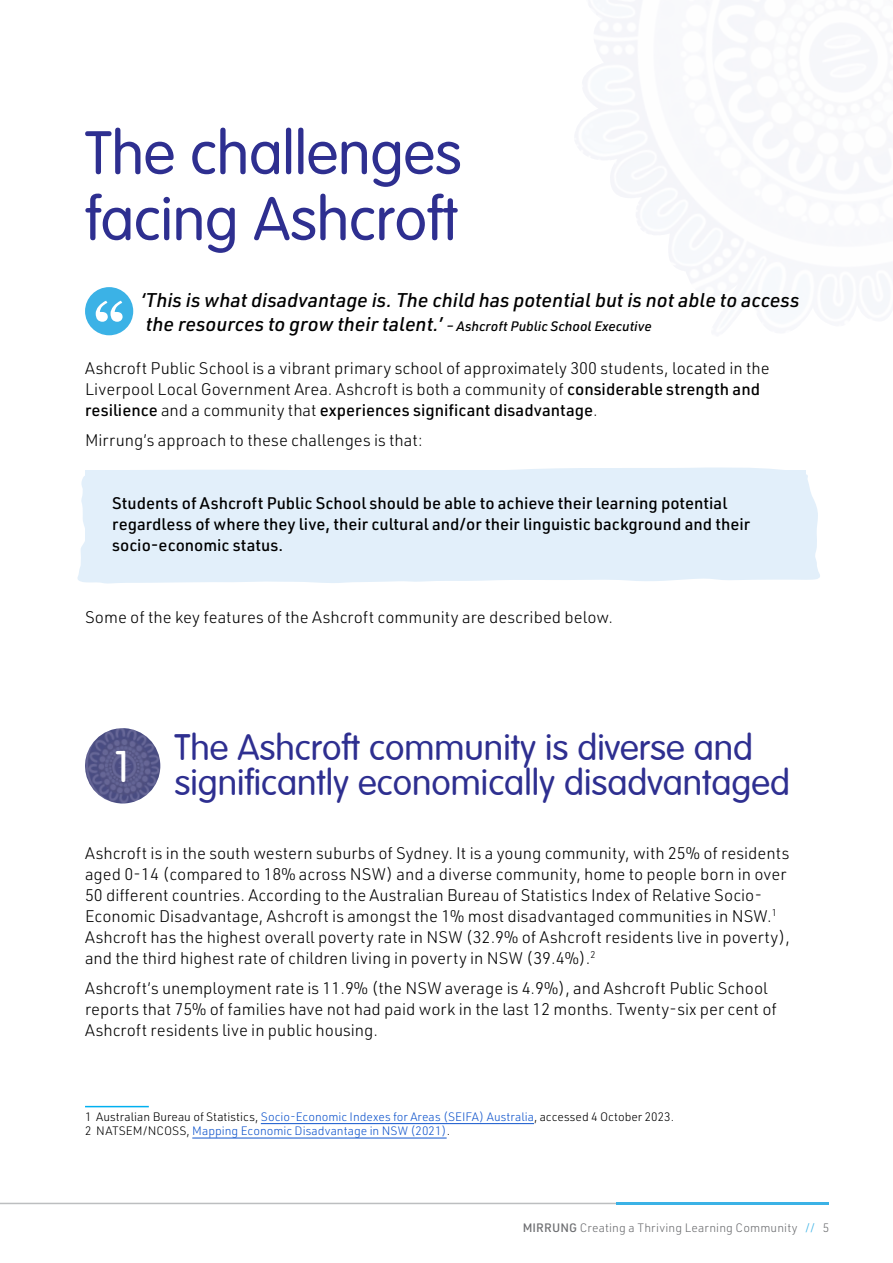
<style>
.page{position:relative;width:893px;height:1263px;background:#fff}
.page>*{position:absolute;margin:0;border:0;box-sizing:border-box;transform-origin:0 0}
.t1{font:300 60px/66px "VAG Rounded";color:#2e2f90}
.t2{font:300 43.2px "VAG Rounded";color:#fff}
.t3{font:300 36px/34.5px "VAG Rounded";color:#2e2f90}
.t4{font:italic 500 19.5px/24px "URWDIN";color:#000}
.t5{font:300 16.5px/21px "URWDIN";color:#000}
.t6{font:500 16.5px/21px "URWDIN";color:#000}
.t7{font:300 12px/14.4px "URWDIN";color:#15c}
.t8{font:300 12px "URWDIN";letter-spacing:.01em;color:#6d6e71}
.s1{font-size:13.5px}
.s2{font-weight:500}
.s3{color:#000}
.s4{color:#3bb2e6}
</style>
<div class="page">
<svg style="left:77px;top:467px;width:743px;height:117px"></svg>
<div style="left:85px;top:287px;width:48px;height:48px;background:#3bb2e6;border-radius:50%"></div>
<svg style="left:96px;top:301px;width:27px;height:21px"></svg>
<div style="left:85px;top:470px;width:721px;height:107px;background:#e2effa"></div>
<hr style="left:85px;top:1106px;width:64px;height:1px;background:#00b0f0">
<hr style="left:261px;top:1123px;width:273px;height:1px;background:#15c">
<hr style="left:192px;top:1138px;width:255px;height:1px;background:#15c">
<img style="left:85px;top:728px;width:75px;height:75px">
<hr style="left:0;top:1203px;width:787px;height:1px;background:#bcbec0">
<hr style="left:617px;top:1202px;width:212px;height:3px;background:#3bb2e6">
<h1 class="t1" style="left:85px;top:120px;width:378px">The challenges facing Ashcroft</h1>
<p class="t4" style="left:141px;top:287px;width:660px">‘This is what disadvantage is. The child has potential but is not able to access the resources to grow their talent.’ <span class="s1">– Ashcroft Public School Executive</span></p>
<p class="t5" style="left:85px;top:357px;width:686px">Ashcroft Public School is a vibrant primary school of approximately 300 students, located in the<br>Liverpool Local Government Area. Ashcroft is both a community of <span class="s2">considerable strength and resilience</span> and a community that <span class="s2">experiences significant disadvantage</span>.</p>
<p class="t5" style="left:85px;top:429px;width:339px">Mirrung’s approach to these challenges is that:</p>
<p class="t6" style="left:112px;top:491px;width:639px">Students of Ashcroft Public School should be able to achieve their learning potential regardless of where they live, their cultural and/or their linguistic background and their socio-economic status.</p>
<p class="t5" style="left:85px;top:606px;width:530px">Some of the key features of the Ashcroft community are described below.</p>
<h2 class="t2" style="left:115px;top:742px;width:17px">1</h2>
<h3 class="t3" style="left:174px;top:730px;width:617px">The Ashcroft community is diverse and significantly economically disadvantaged</h3>
<p class="t5" style="left:85px;top:842px;width:707px">Ashcroft is in the south western suburbs of Sydney. It is a young community, with 25% of residents aged 0-14 (compared to 18% across NSW) and a diverse community, home to people born in over 50 different countries. According to the Australian Bureau of Statistics Index of Relative Socio-Economic Disadvantage, Ashcroft is amongst the 1% most disadvantaged communities in NSW.<sup>1<br></sup>Ashcroft has the highest overall poverty rate in NSW (32.9% of Ashcroft residents live in poverty), and the third highest rate of children living in poverty in NSW (39.4%).<sup>2</sup></p>
<p class="t5" style="left:85px;top:977px;width:693px">Ashcroft’s unemployment rate is 11.9% (the NSW average is 4.9%), and Ashcroft Public School reports that 75% of families have not had paid work in the last 12 months. Twenty-six per cent of<br>Ashcroft residents live in public housing.</p>
<p class="t7" style="left:85px;top:1109px;width:590px"><span class="s3">1 Australian Bureau of Statistics,</span> Socio-Economic Indexes for Areas (SEIFA) Australia<span class="s3">, accessed 4 October 2023.<br>2 NATSEM/NCOSS,</span> Mapping Economic Disadvantage in NSW (2021)<span class="s3">.</span></p>
<p class="t8" style="left:523px;top:1220px;width:308px"><span class="s2">MIRRUNG</span> Creating a Thriving Learning Community <span class="s4">//</span> 5</p>
</div>
